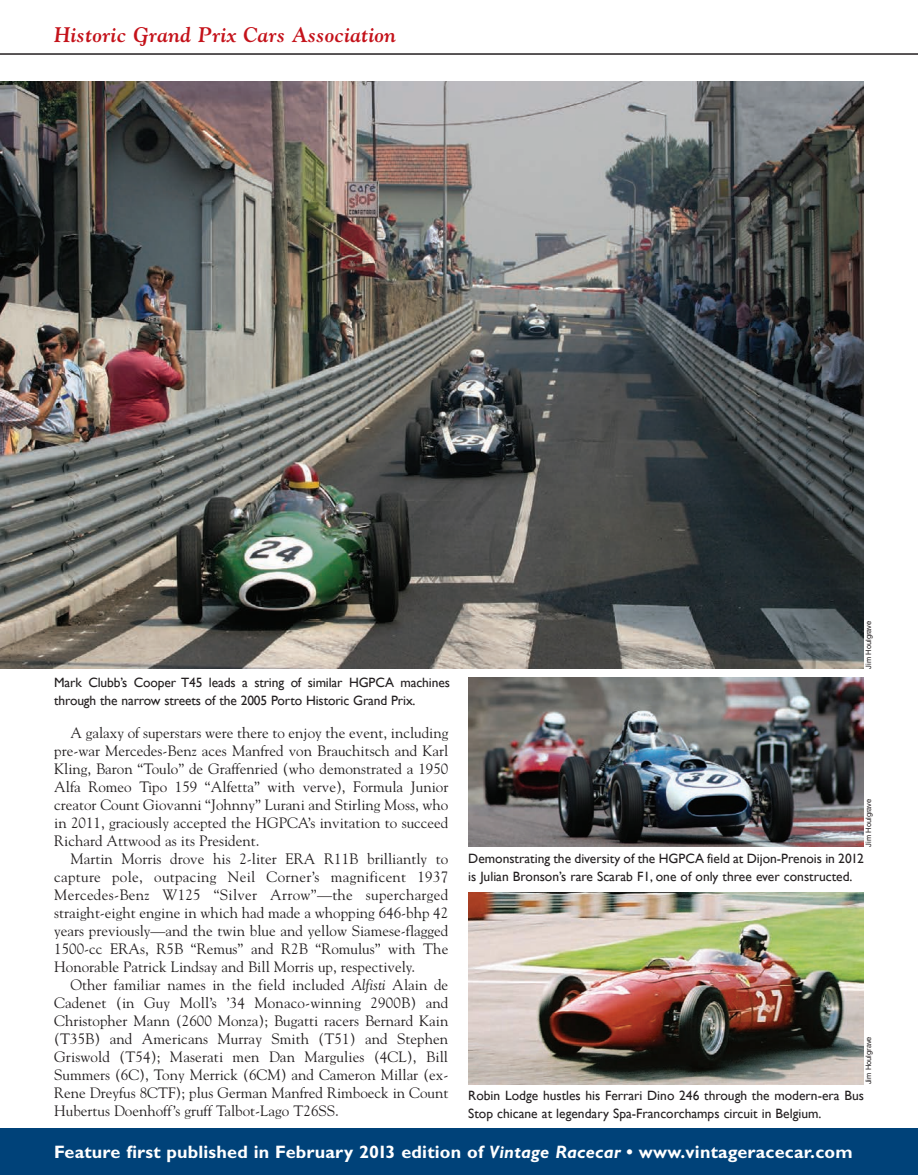
<style>
.page{position:relative;width:918px;height:1175px;background:#fff}
.page>*{position:absolute;margin:0;border:0;box-sizing:border-box;transform-origin:0 0}
.t1{font:italic 700 21px "Goudy";letter-spacing:.015em;color:#c4121a}
.t2{font:700 18px "Gill Sans";letter-spacing:.01em;color:#fff}
.t3{font:15px/18px "Goudy";color:#231f20;text-align:justify}
.t4{font:13.5px/18px "Gill Sans";color:#231f20}
.t5{font:7.5px "Helvetica";color:#231f20}
.s1{font-style:italic}
</style>
<div class="page">
<img style="left:0;top:81px;width:864px;height:587px">
<hr style="left:0;top:53px;width:918px;height:2px;background:#231f20">
<img style="left:468px;top:677px;width:396px;height:169px">
<img style="left:468px;top:893px;width:396px;height:191px">
<div style="left:0;top:1127px;width:918px;height:47px;background:#004279"></div>
<h1 class="t1" style="left:54px;top:23px;width:344px">Historic Grand Prix Cars Association</h1>
<p class="t4" style="left:54px;top:673px;width:397px">Mark Clubb’s Cooper T45 leads a string of similar HGPCA machines through the narrow streets of the 2005 Porto Historic Grand Prix.</p>
<p class="t3" style="left:54px;top:724px;width:396px;text-indent:16px">A galaxy of superstars were there to enjoy the event, including pre-war Mercedes-Benz aces Manfred von Brauchitsch and Karl Kling, Baron “Toulo” de Graffenried (who demonstrated a 1950<br>Alfa Romeo Tipo 159 “Alfetta” with verve), Formula Junior creator Count Giovanni “Johnny” Lurani and Stirling Moss, who in 2011, graciously accepted the HGPCA’s invitation to succeed Richard Attwood as its President.</p>
<p class="t3" style="left:54px;top:850px;width:396px;text-indent:16px">Martin Morris drove his 2-liter ERA R11B brilliantly to capture pole, outpacing Neil Corner’s magnificent 1937<br>Mercedes-Benz W125 “Silver Arrow”—the supercharged straight-eight engine in which had made a whopping 646-bhp 42 years previously—and the twin blue and yellow Siamese-flagged 1500-cc ERAs, R5B “Remus” and R2B “Romulus” with The Honorable Patrick Lindsay and Bill Morris up, respectively.</p>
<p class="t3" style="left:54px;top:976px;width:396px;text-indent:16px">Other familiar names in the field included <span class="s1">Alfisti</span> Alain de Cadenet (in Guy Moll’s ’34 Monaco-winning 2900B) and Christopher Mann (2600 Monza); Bugatti racers Bernard Kain (T35B) and Americans Murray Smith (T51) and Stephen Griswold (T54); Maserati men Dan Margulies (4CL), Bill Summers (6C), Tony Merrick (6CM) and Cameron Millar (ex-Rene Dreyfus 8CTF); plus German Manfred Rimboeck in Count Hubertus Doenhoff’s gruff Talbot-Lago T26SS.</p>
<p class="t5" style="left:866px;top:668px;width:49px;rotate:-90deg">Jim Houlgrave</p>
<p class="t5" style="left:866px;top:846px;width:49px;rotate:-90deg">Jim Houlgrave</p>
<p class="t4" style="left:468px;top:849px;width:397px">Demonstrating the diversity of the HGPCA field at Dijon-Prenois in 2012 is Julian Bronson’s rare Scarab F1, one of only three ever constructed.</p>
<p class="t5" style="left:866px;top:1084px;width:49px;rotate:-90deg">Jim Houlgrave</p>
<p class="t4" style="left:468px;top:1086px;width:397px">Robin Lodge hustles his Ferrari Dino 246 through the modern-era Bus<br>Stop chicane at legendary Spa-Francorchamps circuit in Belgium.</p>
<p class="t2" style="left:54px;top:1145px;width:800px">Feature first published in February 2013 edition of <span class="s1">Vintage Racecar</span> • www.vintageracecar.com</p>
</div>
